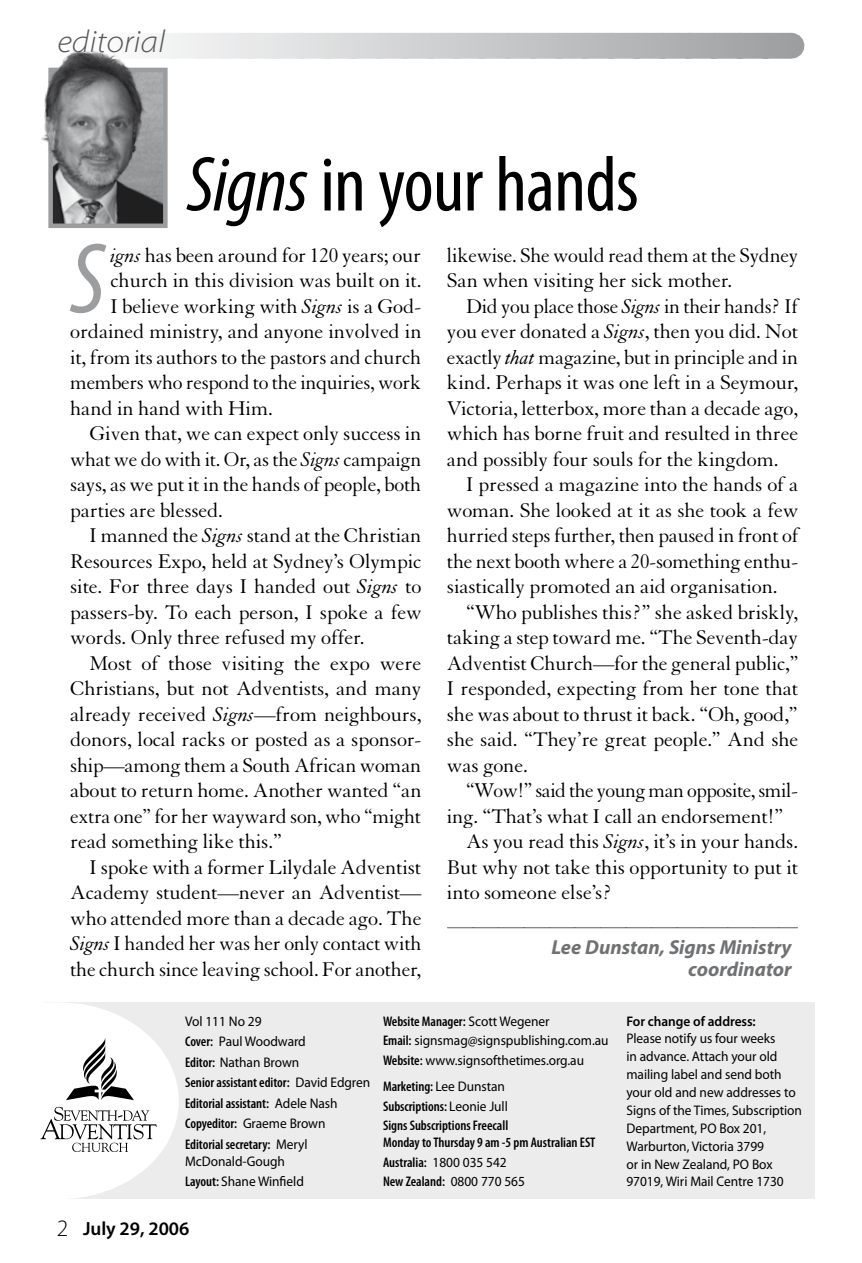
<style>
.page{position:relative;width:862px;height:1263px;background:#fff}
.page>*{position:absolute;margin:0;border:0;box-sizing:border-box;transform-origin:0 0}
.t1{font:italic condensed 101.25px "Myriad Pro";color:#9c9d9f}
.t2{font:condensed 78.75px "Myriad Pro";letter-spacing:-.01em;color:#000}
.t3{font:italic 300 semi-expanded 31.5px "Myriad Pro";color:#58585a}
.t4{font:21.6px/25.4px "Granjon";letter-spacing:-.005em;color:#000}
.t5{font:italic 700 20.25px/22.5px "Myriad Pro";color:#707173;text-align:right}
.t6{font:600 19.12px "Myriad Pro";color:#000}
.t7{font:13.95px/17.8px "Myriad Pro";letter-spacing:-.005em;color:#000;scale:.96 1}
.t8{font:600 condensed 13.95px/20.5px "Myriad Pro";letter-spacing:-.005em;color:#000}
.t9{font:600 13.95px "Myriad Pro";letter-spacing:-.005em;color:#000;scale:.96 1}
.s1{font-style:italic}
.s2{font-weight:400;font-stretch:normal}
.s3{font-weight:600;font-stretch:condensed}
</style>
<div class="page">
<div style="left:45px;top:1002px;width:769px;height:197px;background:#ececed"></div>
<svg style="left:40px;top:1002px;width:139px;height:197px"></svg>
<svg style="left:447px;top:927px;width:350px;height:1px"></svg>
<svg style="left:156px;top:33px;width:635px;height:26px;background:#c9cacb"></svg>
<img style="left:53px;top:159px;width:109px;height:64px">
<div style="left:48px;top:68px;width:119px;height:160px;border:4px solid #9c9d9f"></div>
<img style="left:41px;top:38px;width:124px;height:121px">
<h3 class="t3" style="left:57px;top:25px;width:109px">editorial</h3>
<h2 class="t2" style="left:187px;top:142px;width:453px"><span class="s1">Signs</span> in your hands</h2>
<h1 class="t1" style="left:70px;top:225px;width:36px">S</h1>
<p class="t4" style="left:110px;top:243px;width:312px"><span class="s1">igns</span> has been around for 120 years; our</p>
<p class="t4" style="left:110px;top:268px;width:312px">church in this division was built on it.</p>
<p class="t4" style="left:110px;top:294px;width:312px">I believe working with <span class="s1">Signs</span> is a God-</p>
<p class="t4" style="left:70px;top:319px;width:352px">ordained ministry, and anyone involved in</p>
<p class="t4" style="left:70px;top:345px;width:352px">it, from its authors to the pastors and church</p>
<p class="t4" style="left:70px;top:370px;width:352px">members who respond to the inquiries, work</p>
<p class="t4" style="left:70px;top:396px;width:204px">hand in hand with Him.</p>
<p class="t4" style="left:89px;top:421px;width:333px">Given that, we can expect only success in</p>
<p class="t4" style="left:70px;top:447px;width:352px">what we do with it. Or, as the <span class="s1">Signs</span> campaign</p>
<p class="t4" style="left:70px;top:472px;width:352px">says, as we put it in the hands of people, both</p>
<p class="t4" style="left:70px;top:498px;width:154px">parties are blessed.</p>
<p class="t4" style="left:89px;top:523px;width:333px">I manned the <span class="s1">Signs</span> stand at the Christian</p>
<p class="t4" style="left:70px;top:549px;width:352px">Resources Expo, held at Sydney’s Olympic</p>
<p class="t4" style="left:70px;top:574px;width:352px">site. For three days I handed out <span class="s1">Signs</span> to</p>
<p class="t4" style="left:70px;top:600px;width:352px">passers-by. To each person, I spoke a few</p>
<p class="t4" style="left:70px;top:625px;width:295px">words. Only three refused my offer.</p>
<p class="t4" style="left:89px;top:651px;width:333px">Most of those visiting the expo were</p>
<p class="t4" style="left:70px;top:676px;width:352px">Christians, but not Adventists, and many</p>
<p class="t4" style="left:70px;top:702px;width:352px">already received <span class="s1">Signs</span>—from neighbours,</p>
<p class="t4" style="left:70px;top:727px;width:352px">donors, local racks or posted as a sponsor-</p>
<p class="t4" style="left:70px;top:753px;width:352px">ship—among them a South African woman</p>
<p class="t4" style="left:70px;top:778px;width:352px">about to return home. Another wanted “an</p>
<p class="t4" style="left:70px;top:804px;width:352px">extra one” for her wayward son, who “might</p>
<p class="t4" style="left:70px;top:829px;width:213px">read something like this.”</p>
<p class="t4" style="left:89px;top:855px;width:333px">I spoke with a former Lilydale Adventist</p>
<p class="t4" style="left:70px;top:880px;width:352px">Academy student—never an Adventist—</p>
<p class="t4" style="left:70px;top:906px;width:352px">who attended more than a decade ago. The</p>
<p class="t4" style="left:70px;top:931px;width:352px"><span class="s1">Signs</span> I handed her was her only contact with</p>
<p class="t4" style="left:70px;top:957px;width:352px">the church since leaving school. For another,</p>
<p class="t4" style="left:446px;top:243px;width:352px">likewise. She would read them at the Sydney<br>San when visiting her sick mother.</p>
<p class="t4" style="left:466px;top:294px;width:333px">Did you place those <span class="s1">Signs</span> in their hands? If</p>
<p class="t4" style="left:446px;top:319px;width:352px">you ever donated a <span class="s1">Signs</span>, then you did. Not</p>
<p class="t4" style="left:446px;top:345px;width:352px">exactly <span class="s1">that</span> magazine, but in principle and in</p>
<p class="t4" style="left:446px;top:370px;width:352px">kind. Perhaps it was one left in a Seymour,</p>
<p class="t4" style="left:446px;top:396px;width:352px">Victoria, letterbox, more than a decade ago,</p>
<p class="t4" style="left:446px;top:421px;width:352px">which has borne fruit and resulted in three</p>
<p class="t4" style="left:446px;top:447px;width:333px">and possibly four souls for the kingdom.</p>
<p class="t4" style="left:466px;top:472px;width:333px">I pressed a magazine into the hands of a</p>
<p class="t4" style="left:446px;top:498px;width:353px">woman. She looked at it as she took a few</p>
<p class="t4" style="left:446px;top:523px;width:353px">hurried steps further, then paused in front of</p>
<p class="t4" style="left:446px;top:549px;width:352px">the next booth where a 20-something enthu-</p>
<p class="t4" style="left:446px;top:574px;width:332px">siastically promoted an aid organisation.</p>
<p class="t4" style="left:466px;top:600px;width:333px">“Who publishes this?” she asked briskly,</p>
<p class="t4" style="left:446px;top:625px;width:352px">taking a step toward me. “The Seventh-day</p>
<p class="t4" style="left:446px;top:651px;width:353px">Adventist Church—for the general public,”</p>
<p class="t4" style="left:446px;top:676px;width:352px">I responded, expecting from her tone that</p>
<p class="t4" style="left:446px;top:702px;width:352px">she was about to thrust it back. “Oh, good,”</p>
<p class="t4" style="left:446px;top:727px;width:352px">she said. “They’re great people.” And she</p>
<p class="t4" style="left:446px;top:753px;width:82px">was gone.</p>
<p class="t4" style="left:466px;top:778px;width:333px">“Wow!” said the young man opposite, smil-</p>
<p class="t4" style="left:446px;top:804px;width:337px">ing. “That’s what I call an endorsement!”</p>
<p class="t4" style="left:466px;top:829px;width:333px">As you read this <span class="s1">Signs</span>, it’s in your hands.</p>
<p class="t4" style="left:446px;top:855px;width:352px">But why not take this opportunity to put it</p>
<p class="t4" style="left:446px;top:880px;width:167px">into someone else’s?</p>
<p class="t5" style="left:551px;top:936px;width:242px">Lee Dunstan, Signs Ministry coordinator</p>
<p class="t8" style="left:185px;top:1011px;width:186px"><span class="s2">Vol 111 No 29<br></span>Cover: <span class="s2">Paul Woodward<br></span>Editor: <span class="s2">Nathan Brown<br></span>Senior assistant editor: <span class="s2">David Edgren<br></span>Editorial assistant: <span class="s2">Adele Nash<br></span>Copyeditor: <span class="s2">Graeme Brown<br></span>Editorial secretary: <span class="s2">Meryl</span></p>
<p class="t7" style="left:185px;top:1151px;width:125px;line-height:20.5px">McDonald-Gough<br><span class="s3">Layout:</span> Shane Winfield</p>
<p class="t6" style="left:83px;top:1218px;width:108px">July 29, 2006</p>
<p class="t7" style="left:383px;top:1011px;width:236px;line-height:19.8px"><span class="s3">Website Manager:</span> Scott Wegener<br><span class="s3">Email:</span> signsmag@signspublishing.com.au<br><span class="s3">Website:</span> www.signsofthetimes.org.au</p>
<p class="t8" style="left:383px;top:1077px;width:127px;line-height:19.8px">Marketing: <span class="s2">Lee Dunstan<br></span>Subscriptions: <span class="s2">Leonie Jull<br></span>Signs Subscriptions Freecall</p>
<p class="t8" style="left:383px;top:1133px;width:214px;line-height:19.8px">Monday to Thursday 9 am -5 pm Australian EST<br>Australia: <span class="s2">1800 035 542<br></span>New Zealand: <span class="s2">0800 770 565</span></p>
<p class="t9" style="left:626px;top:1013px;width:136px">For change of address:</p>
<p class="t7" style="left:626px;top:1030px;width:184px">Please notify us four weeks<br>in advance. Attach your old mailing label and send both your old and new addresses to<br>Signs of the Times, Subscription<br>Department, PO Box 201,<br>Warburton, Victoria 3799<br>or in New Zealand, PO Box<br>97019, Wiri Mail Centre 1730</p>
</div>
